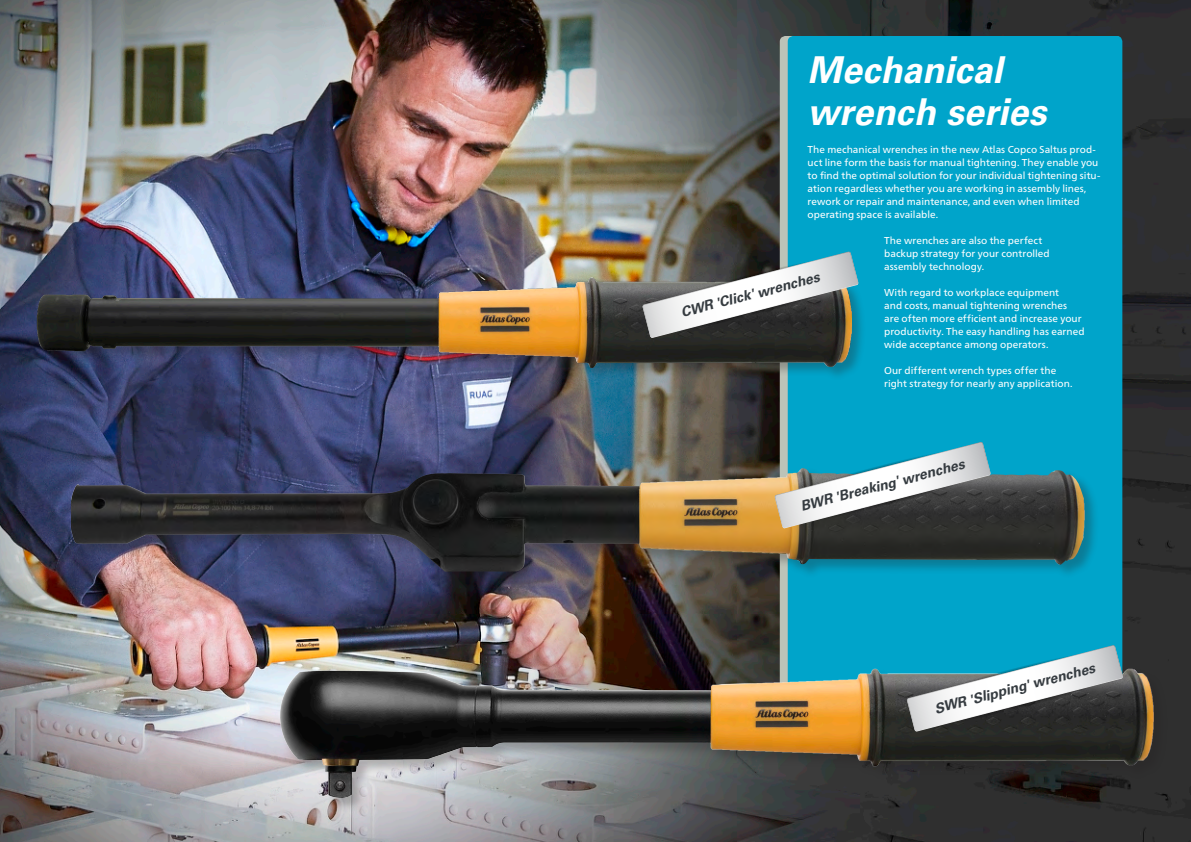
<style>
.page{position:relative;width:1191px;height:842px;background:#fff}
.page>*{position:absolute;margin:0;border:0;box-sizing:border-box;transform-origin:0 0}
.headline_37pt{font:italic 700 37px/42px "Univers LT Std";letter-spacing:.005em;color:#fff}
.subheadline_14pt_-_A{font:italic 700 14px "Univers LT Std";color:#353b40}
.bodytext{font:10px/13px "Neue Frutiger World";letter-spacing:.005em;color:#fff}
</style>
<div class="page">
<img style="left:0;top:0;width:1191px;height:842px">
<div style="left:787px;top:36px;width:335px;height:707px;background:#00a4ca;border-radius:6px"></div>
<div style="left:280px;top:669px;width:888px;height:143px;background:#231f20;opacity:.3"></div>
<img style="left:281px;top:669px;width:874px;height:129px">
<div style="left:70px;top:468px;width:1029px;height:118px;background:#231f20;opacity:.3"></div>
<img style="left:71px;top:470px;width:1016px;height:102px">
<div style="left:36px;top:277px;width:830px;height:105px;background:#231f20;opacity:.3"></div>
<img style="left:37px;top:277px;width:814px;height:91px">
<svg style="left:642px;top:252px;width:216px;height:87px"></svg>
<svg style="left:774px;top:442px;width:217px;height:87px"></svg>
<svg style="left:906px;top:645px;width:217px;height:87px"></svg>
<p class="headline_37pt" style="left:807px;top:49px;width:240px">Mechanical wrench series</p>
<p class="bodytext" style="left:807px;top:143px;width:294px">The mechanical wrenches in the new Atlas Copco Saltus prod&shy;uct line form the basis for manual tightening. They enable you to find the optimal solution for your individual tightening situ&shy;ation regardless whether you are working in assembly lines, rework or repair and maintenance, and even when limited operating space is available.</p>
<p class="bodytext" style="left:884px;top:234px;width:167px">The wrenches are also the perfect backup strategy for your controlled assembly technology.</p>
<p class="bodytext" style="left:884px;top:286px;width:202px">With regard to workplace equipment<br>and costs, manual tightening wrenches are often more efficient and increase your productivity. The easy handling has earned wide acceptance among operators.</p>
<p class="bodytext" style="left:884px;top:364px;width:190px">Our different wrench types offer the right strategy for nearly any application.</p>
<p class="subheadline_14pt_-_A" style="left:679px;top:304px;width:144px;rotate:-14deg">CWR 'Click' wrenches</p>
<p class="subheadline_14pt_-_A" style="left:799px;top:497px;width:170px;rotate:-14deg">BWR 'Breaking' wrenches</p>
<p class="subheadline_14pt_-_A" style="left:932px;top:700px;width:167px;rotate:-14deg">SWR 'Slipping' wrenches</p>
</div>
